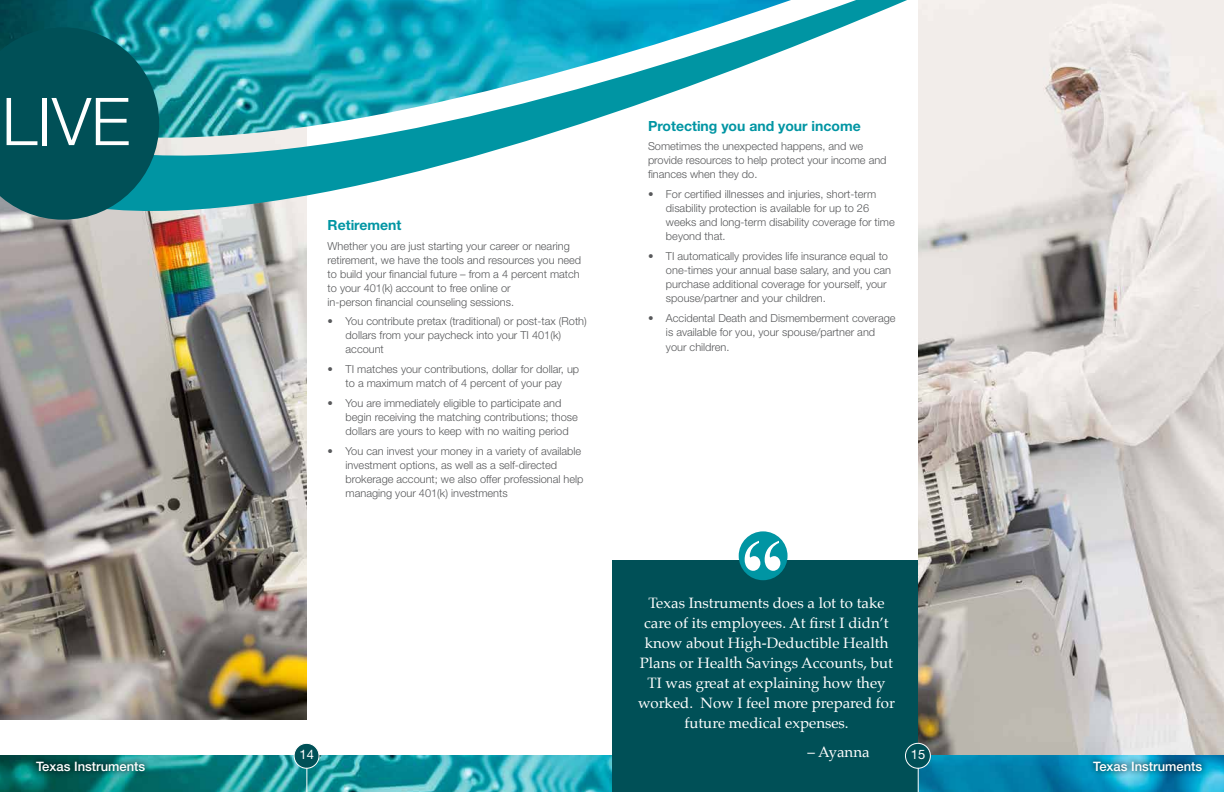
<style>
.page{position:relative;width:1224px;height:792px;background:#fff}
.page>*{position:absolute;margin:0;border:0;box-sizing:border-box;transform-origin:0 0}
.t1{font:300 66px "Helvetica Neue LT Std";color:#fff}
.t2{font:15px/20px "Palatino";color:#fff;text-align:center}
.t3{font:700 14px "Helvetica Neue LT Std";color:#0095a3}
.t4{font:500 13px "Helvetica Neue LT Std";color:#fff}
.t5{font:13px "Helvetica Neue LT Std";color:#fff}
.t6{font:300 11px/14px "Helvetica Neue LT Std";color:#58595b}
</style>
<div class="page">
<img style="left:918px;top:357px;width:306px;height:399px">
<img style="left:0;top:357px;width:307px;height:363px">
<img style="left:0;top:756px;width:1224px;height:36px">
<svg style="left:0;top:0;width:1224px;height:357px"></svg>
<div style="left:294px;top:743px;width:25px;height:25px;background:#005057;border-radius:50%"></div>
<div style="left:294px;top:743px;width:26px;height:26px;border:1px solid #fff;border-radius:50%"></div>
<svg style="left:306px;top:768px;width:1px;height:24px"></svg>
<svg style="left:0;top:27px;width:159px;height:193px"></svg>
<div style="left:612px;top:560px;width:306px;height:232px;background:#005057"></div>
<div style="left:739px;top:531px;width:49px;height:49px;background:#0095a3;border-radius:50%"></div>
<svg style="left:745px;top:541px;width:35px;height:30px"></svg>
<div style="left:905px;top:743px;width:25px;height:25px;background:#005057;border-radius:50%"></div>
<div style="left:905px;top:743px;width:26px;height:26px;border:1px solid #fff;border-radius:50%"></div>
<svg style="left:918px;top:768px;width:1px;height:24px"></svg>
<svg style="left:30px;top:755px;width:121px;height:22px"></svg>
<svg style="left:1087px;top:755px;width:121px;height:22px"></svg>
<h1 class="t1" style="left:2px;top:81px;width:130px">LIVE</h1>
<p class="t3" style="left:328px;top:216px;width:75px">Retirement</p>
<p class="t6" style="left:328px;top:238px;width:255px">Whether you are just starting your career or nearing retirement, we have the tools and resources you need to build your financial future – from a 4 percent match to your 401(k) account to free online or<br>in-person financial counseling sessions.</p>
<p class="t6" style="left:346px;top:314px;width:243px;text-indent:-18px">• You contribute pretax (traditional) or post-tax (Roth) dollars from your paycheck into your TI 401(k) account</p>
<p class="t6" style="left:328px;top:362px;width:253px;text-align:center">• TI matches your contributions, dollar for dollar, up to a maximum match of 4 percent of your pay</p>
<p class="t6" style="left:346px;top:396px;width:234px;text-indent:-18px">• You are immediately eligible to participate and begin receiving the matching contributions; those dollars are yours to keep with no waiting period</p>
<p class="t6" style="left:346px;top:443px;width:240px;text-indent:-18px">• You can invest your money in a variety of available investment options, as well as a self-directed brokerage account; we also offer professional help managing your 401(k) investments</p>
<p class="t3" style="left:648px;top:117px;width:214px">Protecting you and your income</p>
<p class="t6" style="left:648px;top:139px;width:240px">Sometimes the unexpected happens, and we provide resources to help protect your income and finances when they do.</p>
<p class="t6" style="left:666px;top:187px;width:230px;text-indent:-18px">• For certified illnesses and injuries, short-term disability protection is available for up to 26 weeks and long-term disability coverage for time beyond that.</p>
<p class="t6" style="left:666px;top:249px;width:227px;text-indent:-18px">• TI automatically provides life insurance equal to one-times your annual base salary, and you can purchase additional coverage for yourself, your spouse/partner and your children.</p>
<p class="t6" style="left:648px;top:311px;width:249px;text-align:center">• Accidental Death and Dismemberment coverage is available for you, your spouse/partner and</p>
<p class="t6" style="left:666px;top:340px;width:65px">your children.</p>
<p class="t2" style="left:638px;top:593px;width:259px">Texas Instruments does a lot to take care of its employees. At first I didn’t know about High-Deductible Health Plans or Health Savings Accounts, but TI was great at explaining how they worked. Now I feel more prepared for future medical expenses.</p>
<h2 class="t2" style="left:808px;top:741px;width:64px">– Ayanna</h2>
<p class="t5" style="left:911px;top:747px;width:16px">15</p>
<p class="t5" style="left:299px;top:747px;width:16px">14</p>
<p class="t4" style="left:36px;top:759px;width:111px">Texas Instruments</p>
<p class="t4" style="left:1093px;top:759px;width:111px">Texas Instruments</p>
</div>
